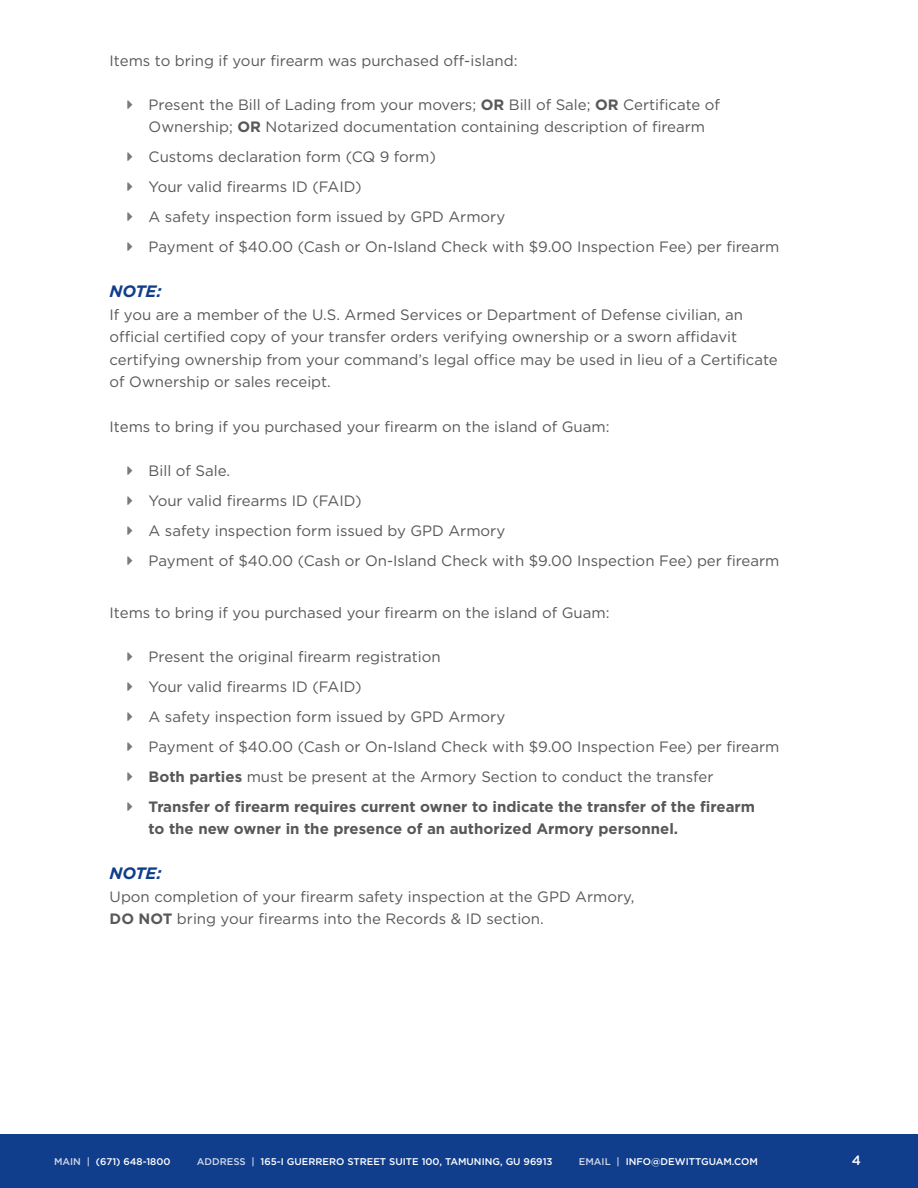
<style>
.page{position:relative;width:918px;height:1188px;background:#fff}
.page>*{position:absolute;margin:0;border:0;box-sizing:border-box;transform-origin:0 0}
.Main_Copy{font:italic 700 16.5px "Gotham HTF";color:#103d8c}
.Main_Copy-2{font:15px/30px "Gotham HTF";color:#57585a}
.Main_Copy-3{font:700 15px "Gotham HTF";color:#57585a}
.t1{font:500 13.5px "Gotham HTF";color:#fff}
.t2{font:500 9.75px "Gotham HTF";color:#fff}
.s1{font-weight:700}
.s2{font-weight:700;color:#59595c}
.s3{color:#d0d8e8}
</style>
<div class="page">
<div style="left:0;top:1134px;width:918px;height:54px;background:#103d8c"></div>
<p class="Main_Copy-2" style="left:110px;top:46px;width:409px">Items to bring if your firearm was purchased off-island:</p>
<p class="Main_Copy-2" style="left:149px;top:93px;width:573px;line-height:22.5px">Present the Bill of Lading from your movers; <span class="s1">OR</span> Bill of Sale; <span class="s1">OR</span> Certificate of<br>Ownership; <span class="s1">OR</span> Notarized documentation containing description of firearm</p>
<p class="Main_Copy-2" style="left:149px;top:142px;width:632px">Customs declaration form (CQ 9 form)<br>Your valid firearms ID (FAID)<br>A safety inspection form issued by GPD Armory<br>Payment of $40.00 (Cash or On-Island Check with $9.00 Inspection Fee) per firearm</p>
<p class="Main_Copy" style="left:110px;top:282px;width:54px">NOTE:</p>
<p class="Main_Copy-2" style="left:110px;top:303px;width:670px;line-height:22.5px">If you are a member of the U.S. Armed Services or Department of Defense civilian, an official certified copy of your transfer orders verifying ownership or a sworn affidavit certifying ownership from your command’s legal office may be used in lieu of a Certificate of Ownership or sales receipt.</p>
<p class="Main_Copy-2" style="left:110px;top:412px;width:501px">Items to bring if you purchased your firearm on the island of Guam:</p>
<p class="Main_Copy-2" style="left:149px;top:455px;width:632px">Bill of Sale.<br>Your valid firearms ID (FAID)<br>A safety inspection form issued by GPD Armory<br>Payment of $40.00 (Cash or On-Island Check with $9.00 Inspection Fee) per firearm</p>
<p class="Main_Copy-2" style="left:110px;top:598px;width:501px">Items to bring if you purchased your firearm on the island of Guam:</p>
<p class="Main_Copy-2" style="left:149px;top:641px;width:632px">Present the original firearm registration<br>Your valid firearms ID (FAID)<br>A safety inspection form issued by GPD Armory<br>Payment of $40.00 (Cash or On-Island Check with $9.00 Inspection Fee) per firearm <span class="s1">Both parties</span> must be present at the Armory Section to conduct the transfer<br><span class="s1">Transfer of firearm requires current owner to indicate the transfer of the firearm</span></p>
<p class="Main_Copy-3" style="left:149px;top:820px;width:531px">to the new owner in the presence of an authorized Armory personnel.</p>
<p class="Main_Copy" style="left:110px;top:864px;width:54px">NOTE:</p>
<p class="Main_Copy-2" style="left:110px;top:885px;width:526px;line-height:22.5px">Upon completion of your firearm safety inspection at the GPD Armory,<br><span class="s2">DO NOT</span> bring your firearms into the Records &amp; ID section.</p>
<p class="t2" style="left:54px;top:1156px;width:118px"><span class="s3">MAIN |</span> (671) 648-1800</p>
<p class="t2" style="left:197px;top:1156px;width:357px"><span class="s3">ADDRESS |</span> 165-I GUERRERO STREET SUITE 100, TAMUNING, GU 96913</p>
<p class="t2" style="left:579px;top:1156px;width:181px"><span class="s3">EMAIL |</span> INFO@DEWITTGUAM.COM</p>
<p class="t1" style="left:852px;top:1153px;width:11px">4</p>
</div>
